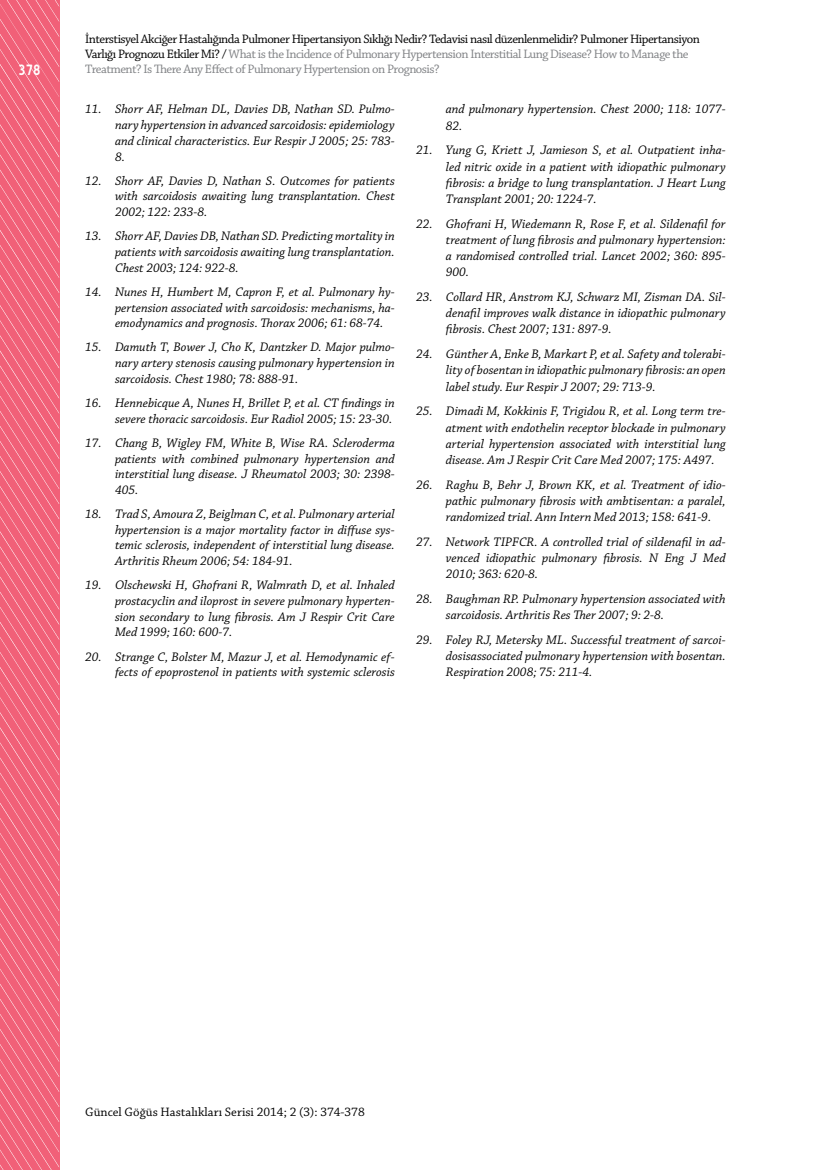
<style>
.page{position:relative;width:830px;height:1170px;background:#fff}
.page>*{position:absolute;margin:0;border:0;box-sizing:border-box;transform-origin:0 0}
.t1{font:700 15px "Alwyn";color:#fff;scale:.85 1}
.t2{font:italic 13.05px/16.2px "Chaparral Pro";color:#000;text-align:justify}
.t3{font:12.9px/15.5px "Chaparral Pro";letter-spacing:-.04em;color:#000}
.t4{font:12.9px "Chaparral Pro";color:#000}
.s1{color:#808285}
</style>
<div class="page">
<svg style="left:0;top:0;width:59px;height:1169px;background:#f1687f"></svg>
<p class="t1" style="left:18px;top:61px;width:28px">378</p>
<p class="t3" style="left:85px;top:31px;width:616px">İnterstisyel Akciğer Hastalığında Pulmoner Hipertansiyon Sıklığı Nedir? Tedavisi nasıl düzenlenmelidir? Pulmoner Hipertansiyon<br>Varlığı Prognozu Etkiler Mi? / <span class="s1">What is the Incidence of Pulmonary Hypertension Interstitial Lung Disease? How to Manage the<br>Treatment? Is There Any Effect of Pulmonary Hypertension on Prognosis?</span></p>
<p class="t2" style="left:115px;top:102px;width:281px;line-height:15.6px;text-indent:-30px">11. Shorr AF, Helman DL, Davies DB, Nathan SD. Pulmo&shy;nary hypertension in advanced sarcoidosis: epidemiology and clinical characteristics. Eur Respir J 2005; 25: 783- 8.</p>
<p class="t2" style="left:115px;top:173px;width:281px;line-height:15.6px;text-indent:-30px">12. Shorr AF, Davies D, Nathan S. Outcomes for patients with sarcoidosis awaiting lung transplantation. Chest 2002; 122: 233-8.</p>
<p class="t2" style="left:115px;top:229px;width:281px;line-height:15.6px;text-indent:-30px">13. Shorr AF, Davies DB, Nathan SD. Predicting mortality in patients with sarcoidosis awaiting lung transplantation.<br>Chest 2003; 124: 922-8.</p>
<p class="t2" style="left:115px;top:284px;width:281px;line-height:15.8px;text-indent:-30px">14. Nunes H, Humbert M, Capron F, et al. Pulmonary hy&shy;pertension associated with sarcoidosis: mechanisms, ha&shy;emodynamics and prognosis. Thorax 2006; 61: 68-74.</p>
<p class="t2" style="left:115px;top:340px;width:281px;line-height:15.6px;text-indent:-30px">15. Damuth T, Bower J, Cho K, Dantzker D. Major pulmo&shy;nary artery stenosis causing pulmonary hypertension in sarcoidosis. Chest 1980; 78: 888-91.</p>
<p class="t2" style="left:85px;top:395px;width:311px;line-height:15.6px;text-align:right">16. Hennebicque A, Nunes H, Brillet P, et al. CT findings in severe thoracic sarcoidosis. Eur Radiol 2005; 15: 23-30.</p>
<p class="t2" style="left:115px;top:435px;width:281px;line-height:15.6px;text-indent:-30px">17. Chang B, Wigley FM, White B, Wise RA. Scleroderma patients with combined pulmonary hypertension and interstitial lung disease. J Rheumatol 2003; 30: 2398- 405.</p>
<p class="t2" style="left:115px;top:506px;width:281px;line-height:15.8px;text-indent:-30px">18. Trad S, Amoura Z, Beiglman C, et al. Pulmonary arterial hypertension is a major mortality factor in diffuse sys&shy;temic sclerosis, independent of interstitial lung disease.<br>Arthritis Rheum 2006; 54: 184-91.</p>
<p class="t2" style="left:115px;top:578px;width:281px;line-height:15.8px;text-indent:-30px">19. Olschewski H, Ghofrani R, Walmrath D, et al. Inhaled prostacyclin and iloprost in severe pulmonary hyperten&shy;sion secondary to lung fibrosis. Am J Respir Crit Care Med 1999; 160: 600-7.</p>
<p class="t2" style="left:85px;top:649px;width:311px;line-height:15.8px;text-align:right">20. Strange C, Bolster M, Mazur J, et al. Hemodynamic ef&shy;fects of epoprostenol in patients with systemic sclerosis</p>
<p class="t2" style="left:445px;top:102px;width:281px">and pulmonary hypertension. Chest 2000; 118: 1077-<br>82.</p>
<p class="t2" style="left:445px;top:143px;width:281px;text-indent:-30px">21. Yung G, Kriett J, Jamieson S, et al. Outpatient inha&shy;led nitric oxide in a patient with idiopathic pulmonary fibrosis: a bridge to lung transplantation. J Heart Lung Transplant 2001; 20: 1224-7.</p>
<p class="t2" style="left:445px;top:216px;width:281px;text-indent:-30px">22. Ghofrani H, Wiedemann R, Rose F, et al. Sildenafil for treatment of lung fibrosis and pulmonary hypertension: a randomised controlled trial. Lancet 2002; 360: 895- 900.</p>
<p class="t2" style="left:445px;top:289px;width:281px;text-indent:-30px">23. Collard HR, Anstrom KJ, Schwarz MI, Zisman DA. Sil&shy;denafil improves walk distance in idiopathic pulmonary fibrosis. Chest 2007; 131: 897-9.</p>
<p class="t2" style="left:445px;top:346px;width:281px;text-indent:-30px">24. Günther A, Enke B, Markart P, et al. Safety and tolerabi&shy;lity of bosentan in idiopathic pulmonary fibrosis: an open label study. Eur Respir J 2007; 29: 713-9.</p>
<p class="t2" style="left:445px;top:403px;width:281px;text-indent:-30px">25. Dimadi M, Kokkinis F, Trigidou R, et al. Long term tre&shy;atment with endothelin receptor blockade in pulmonary arterial hypertension associated with interstitial lung disease. Am J Respir Crit Care Med 2007; 175: A497.</p>
<p class="t2" style="left:445px;top:477px;width:281px;text-indent:-30px">26. Raghu B, Behr J, Brown KK, et al. Treatment of idio&shy;pathic pulmonary fibrosis with ambtisentan: a paralel, randomized trial. Ann Intern Med 2013; 158: 641-9.</p>
<p class="t2" style="left:445px;top:534px;width:281px;text-indent:-30px">27. Network TIPFCR. A controlled trial of sildenafil in ad&shy;venced idiopathic pulmonary fibrosis. N Eng J Med 2010; 363: 620-8.</p>
<p class="t2" style="left:445px;top:591px;width:281px;text-indent:-30px">28. Baughman RP. Pulmonary hypertension associated with sarcoidosis. Arthritis Res Ther 2007; 9: 2-8.</p>
<p class="t2" style="left:445px;top:632px;width:281px;text-indent:-30px">29. Foley RJ, Metersky ML. Successful treatment of sarcoi&shy;dosisassociated pulmonary hypertension with bosentan.<br>Respiration 2008; 75: 211-4.</p>
<p class="t4" style="left:85px;top:1104px;width:281px">Güncel Göğüs Hastalıkları Serisi 2014; 2 (3): 374-378</p>
</div>
